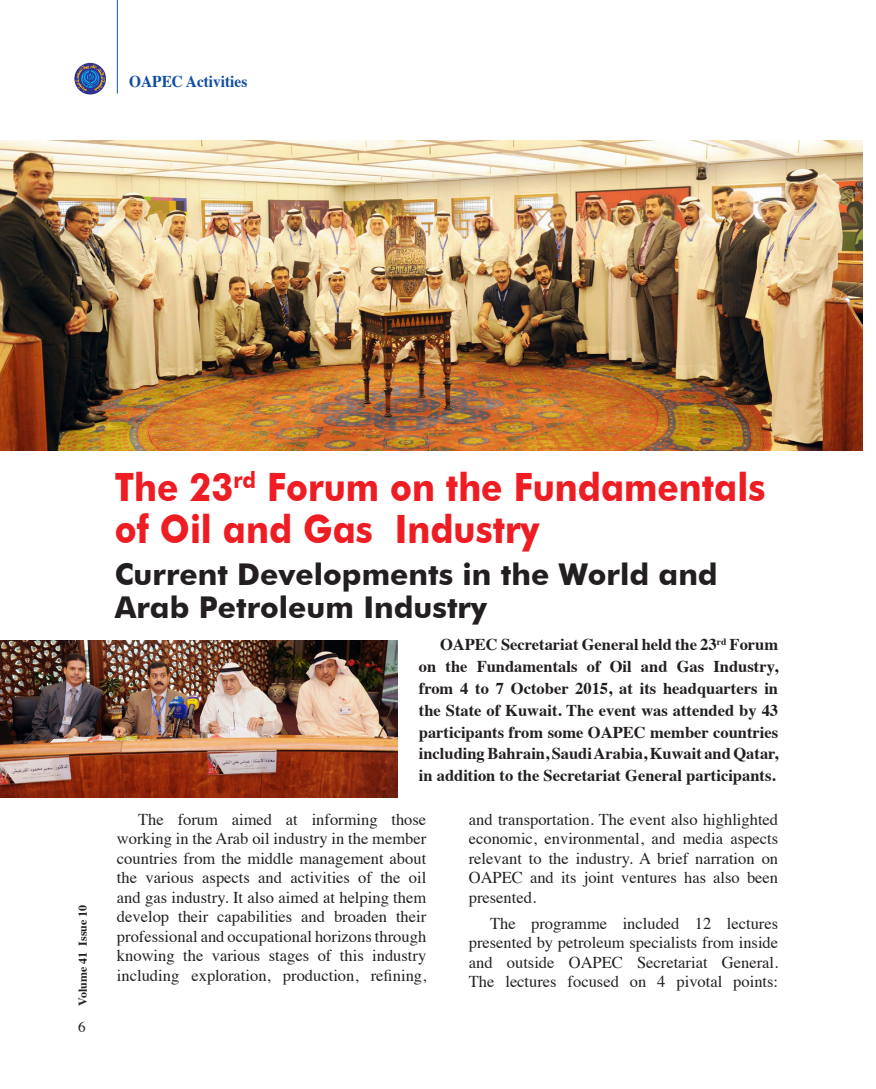
<style>
.page{position:relative;width:876px;height:1089px;background:#fff}
.page>*{position:absolute;margin:0;border:0;box-sizing:border-box;transform-origin:0 0}
.Paragraph_Style_1{font:700 39px/42px "Futura BT";color:#ee1d23;scale:.9 1}
.Paragraph_Style_1-2{font:700 30px/33px "Futura BT";color:#231f20}
.t1{font:16.5px/19.5px "Times";color:#231f20;text-align:justify}
.t2{font:700 16.5px/21.8px "Times";color:#231f20;text-align:justify}
.t3{font:700 16.5px "Times";color:#0d4da1;scale:.93 1}
.t4{font:15px "Times";color:#231f20}
.t5{font:700 12px "Times";color:#231f20}
</style>
<div class="page">
<hr style="left:117px;top:0;width:1px;height:94px;background:#1855a5">
<div style="left:74px;top:63px;width:32px;height:31px;background:#2e3092;border-radius:50%"></div>
<svg style="left:75px;top:65px;width:30px;height:27px"></svg>
<img style="left:0;top:140px;width:863px;height:311px">
<img style="left:0;top:640px;width:397px;height:157px">
<p class="t3" style="left:129px;top:65px;width:128px">OAPEC Activities</p>
<p class="t5" style="left:71px;top:1005px;width:102px;rotate:-90deg">Volume 41 Issue 10</p>
<p class="t4" style="left:78px;top:1013px;width:9px">6</p>
<p class="Paragraph_Style_1" style="left:115px;top:466px;width:724px">The 23<sup>rd</sup> Forum on the Fundamentals of Oil and Gas Industry</p>
<p class="Paragraph_Style_1-2" style="left:115px;top:558px;width:604px">Current Developments in the World and<br>Arab Petroleum Industry</p>
<p class="t2" style="left:419px;top:632px;width:361px;text-indent:21px">OAPEC Secretariat General held the 23<sup>rd</sup> Forum on the Fundamentals of Oil and Gas Industry, from 4 to 7 October 2015, at its headquarters in the State of Kuwait. The event was attended by 43 participants from some OAPEC member countries including Bahrain, Saudi Arabia, Kuwait and Qatar, in addition to the Secretariat General participants.</p>
<p class="t1" style="left:117px;top:808px;width:311px;text-indent:21px">The forum aimed at informing those working in the Arab oil industry in the member countries from the middle management about the various aspects and activities of the oil and gas industry. It also aimed at helping them develop their capabilities and broaden their professional and occupational horizons through knowing the various stages of this industry including exploration, production, refining,</p>
<p class="t1" style="left:469px;top:808px;width:311px">and transportation. The event also highlighted economic, environmental, and media aspects relevant to the industry. A brief narration on OAPEC and its joint ventures has also been presented.</p>
<p class="t1" style="left:469px;top:912px;width:311px;text-indent:21px">The programme included 12 lectures presented by petroleum specialists from inside and outside OAPEC Secretariat General.<br>The lectures focused on 4 pivotal points:</p>
</div>
